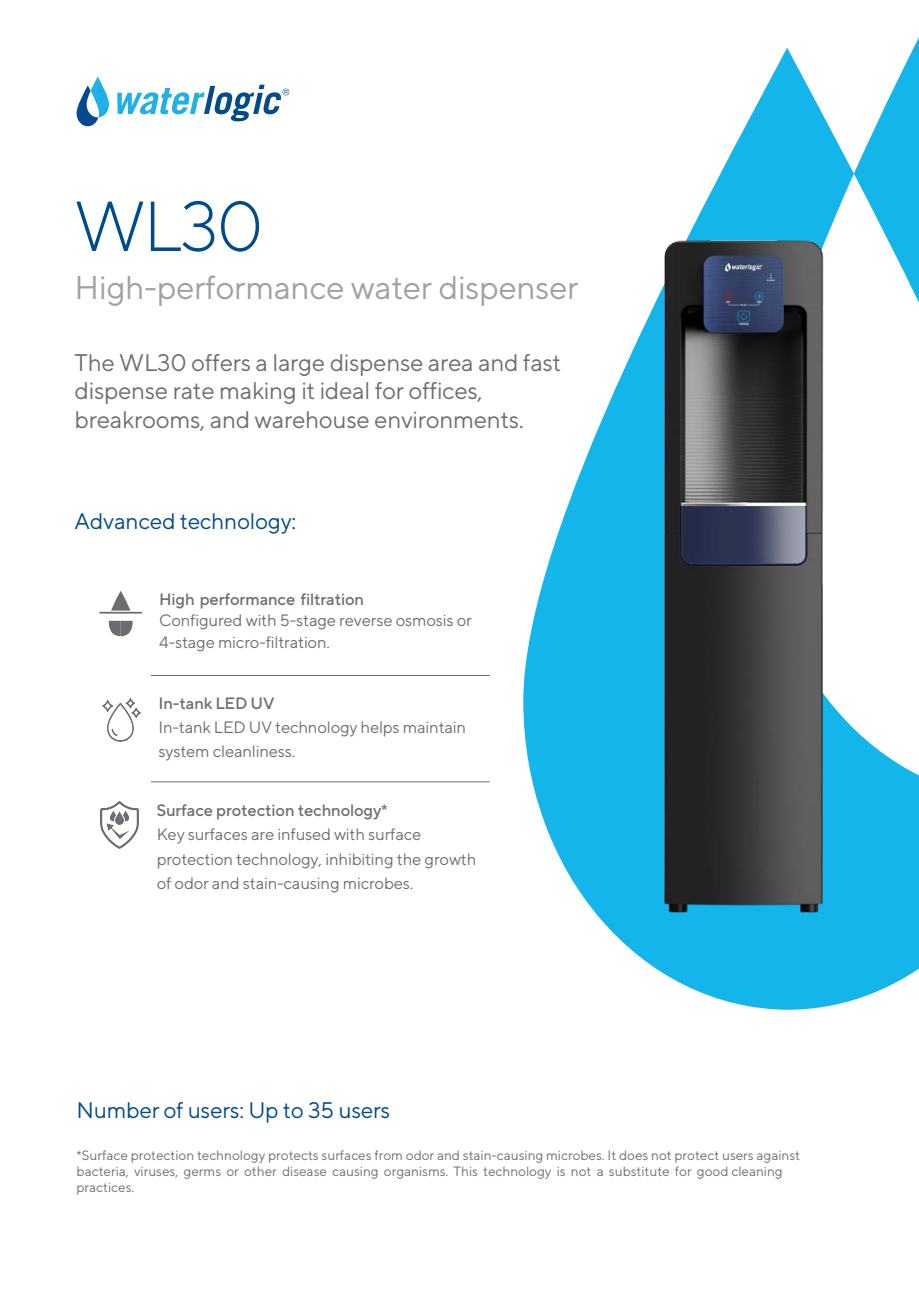
<style>
.page{position:relative;width:919px;height:1289px;background:#fff}
.page>*{position:absolute;margin:0;border:0;box-sizing:border-box;transform-origin:0 0}
.t1{font:300 70.5px "TT Norms Pro";color:#004b8d}
.t2{font:33px "TT Norms Pro";letter-spacing:-.01em;color:#a1a1a4}
.t3{font:24px/28.8px "TT Norms Pro";letter-spacing:-.01em;color:#6d6e71}
.t4{font:22.5px "TT Norms Pro";letter-spacing:-.01em;color:#004b8d}
.t5{font:16.5px/24.3px "TT Norms Pro";letter-spacing:-.01em;color:#6d6e71}
.t6{font:500 16.5px "TT Norms Pro";letter-spacing:-.01em;color:#6d6e71}
.t7{font:13.5px/16px "TT Norms Pro";color:#6d6e71}
.s1{font-weight:500}
</style>
<div class="page">
<svg style="left:523px;top:39px;width:395px;height:970px"></svg>
<hr style="left:151px;top:675px;width:339px;height:1px;background:#6d6e71">
<hr style="left:151px;top:781px;width:339px;height:1px;background:#6d6e71">
<hr style="left:100px;top:612px;width:41px;height:1px;background:#6c6d70">
<svg style="left:111px;top:591px;width:19px;height:19px"></svg>
<svg style="left:108px;top:620px;width:25px;height:16px"></svg>
<img style="left:102px;top:698px;width:38px;height:43px">
<svg style="left:77px;top:77px;width:32px;height:49px"></svg>
<svg style="left:117px;top:85px;width:172px;height:36px"></svg>
<img style="left:644px;top:226px;width:194px;height:703px">
<img style="left:100px;top:802px;width:39px;height:46px">
<p class="t1" style="left:75px;top:175px;width:190px">WL30</p>
<p class="t2" style="left:75px;top:264px;width:505px">High-performance water dispenser</p>
<p class="t3" style="left:75px;top:346px;width:488px">The WL30 offers a large dispense area and fast dispense rate making it ideal for offices, breakrooms, and warehouse environments.</p>
<p class="t4" style="left:75px;top:505px;width:223px">Advanced technology:</p>
<p class="t6" style="left:159px;top:587px;width:206px">High performance filtration</p>
<p class="t5" style="left:159px;top:607px;width:314px;line-height:22.2px">Configured with 5-stage reverse osmosis or<br>4-stage micro-filtration.</p>
<p class="t5" style="left:158px;top:690px;width:309px;line-height:23.7px"><span class="s1">In-tank LED UV<br></span>In-tank LED UV technology helps maintain system cleanliness.</p>
<p class="t5" style="left:157px;top:797px;width:321px"><span class="s1">Surface protection technology*<br></span>Key surfaces are infused with surface protection technology, inhibiting the growth of odor and stain-causing microbes.</p>
<h3 class="t4" style="left:77px;top:1093px;width:315px">Number of users: Up to 35 users</h3>
<p class="t7" style="left:77px;top:1146px;width:725px">*Surface protection technology protects surfaces from odor and stain-causing microbes. It does not protect users against bacteria, viruses, germs or other disease causing organisms. This technology is not a substitute for good cleaning practices.</p>
</div>
